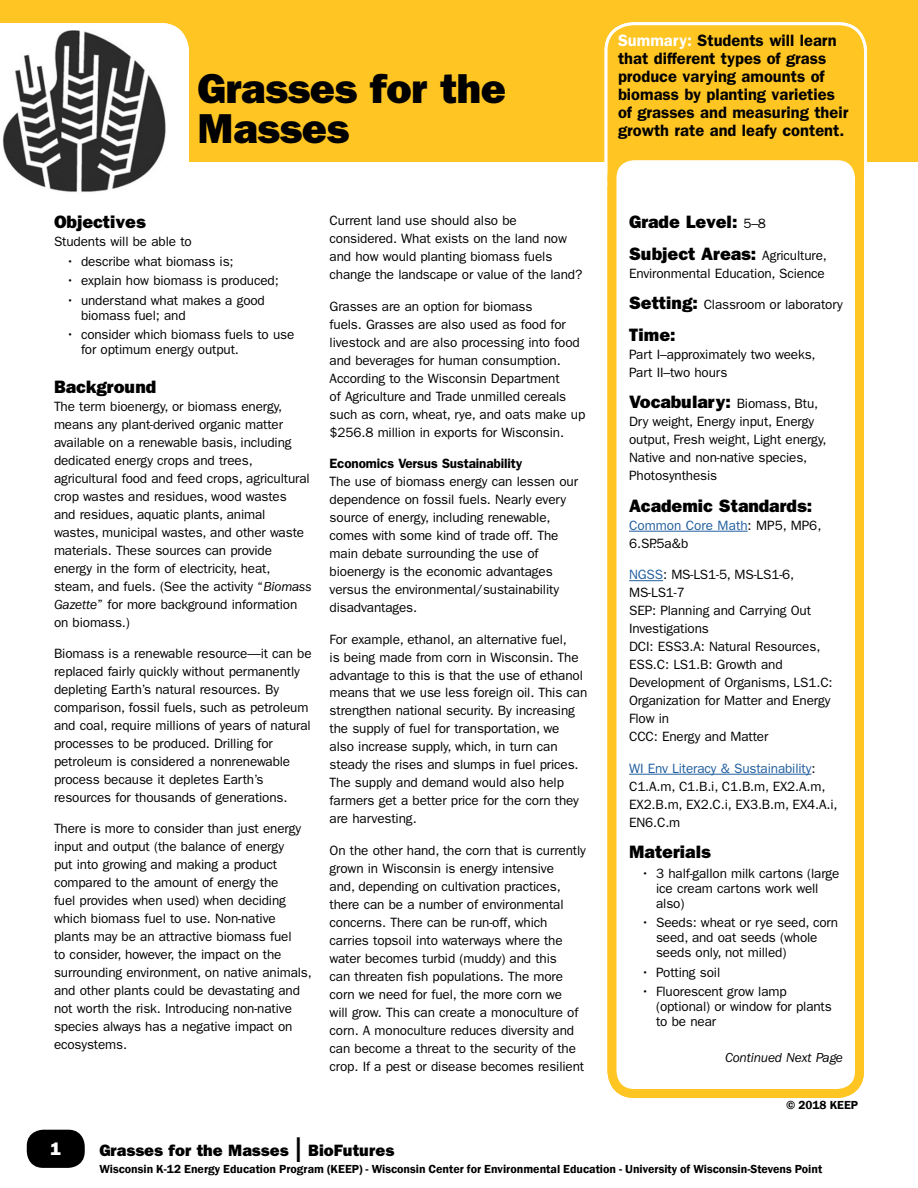
<style>
.page{position:relative;width:918px;height:1188px;background:#fff}
.page>*{position:absolute;margin:0;border:0;box-sizing:border-box;transform-origin:0 0}
.t1{font:42px/40.5px "ITC Franklin Gothic Std Hvy";letter-spacing:-.01em;color:#000}
.t2{font:18px/31.5px "ITC Franklin Gothic Std Hvy";color:#000}
.t3{font:18px "ITC Franklin Gothic Std Hvy";color:#fff}
.t4{font:600 16.5px/18px "ITC Franklin Gothic Std";color:#000}
.t5{font:16.5px "ITC Franklin Gothic Std Hvy";color:#000}
.t6{font:13.5px/18px "ITC Franklin Gothic Std";letter-spacing:-.01em;color:#000}
.t7{font:600 13.5px "ITC Franklin Gothic Std";letter-spacing:-.01em;color:#000}
.t8{font:italic 13.5px "ITC Franklin Gothic Std";letter-spacing:-.01em;color:#000}
.t9{font:600 12px "Franklin Gothic";color:#000}
.s1{font-style:italic}
.s2{font-family:"ITC Franklin Gothic Std";font-size:36px}
.s3{color:#fff}
.s4{font-family:"ITC Franklin Gothic Std";font-size:13.5px}
.s5{font-family:"ITC Franklin Gothic Std Hvy";font-size:18px}
.s6{color:#215e9e}
</style>
<div class="page">
<div style="left:27px;top:1130px;width:58px;height:38px;background:#000;border-radius:16px"></div>
<div style="left:0;top:0;width:918px;height:162px;background:#ffc523"></div>
<svg style="left:604px;top:22px;width:263px;height:165px"></svg>
<div style="left:612px;top:156px;width:248px;height:938px;background:#fff;border-radius:22px"></div>
<div style="left:608px;top:151px;width:256px;height:947px;border:9px solid #ffc523;border-radius:22px"></div>
<hr style="left:629px;top:531px;width:119px;height:1px;background:#215e9e">
<hr style="left:629px;top:580px;width:34px;height:1px;background:#215e9e">
<hr style="left:629px;top:774px;width:182px;height:1px;background:#215e9e">
<svg style="left:0;top:23px;width:189px;height:169px;background:#9e9e9e"></svg>
<h1 class="t1" style="left:198px;top:68px;width:310px">Grasses for the<br>Masses</h1>
<h2 class="t2" style="left:54px;top:206px;width:93px">Objectives</h2>
<p class="t6" style="left:54px;top:233px;width:139px">Students will be able to</p>
<p class="t6" style="left:66px;top:252px;width:169px">• describe what biomass is;</p>
<p class="t6" style="left:66px;top:272px;width:214px">• explain how biomass is produced;</p>
<p class="t6" style="left:81px;top:293px;width:185px;line-height:15px;text-indent:-15px">• understand what makes a good biomass fuel; and</p>
<p class="t6" style="left:81px;top:327px;width:215px;line-height:15px;text-indent:-15px">• consider which biomass fuels to use for optimum energy output.</p>
<h2 class="t2" style="left:54px;top:371px;width:104px">Background</h2>
<p class="t6" style="left:54px;top:397px;width:259px">The term bioenergy, or biomass energy, means any plant-derived organic matter available on a renewable basis, including dedicated energy crops and trees, agricultural food and feed crops, agricultural crop wastes and residues, wood wastes and residues, aquatic plants, animal wastes, municipal wastes, and other waste materials. These sources can provide energy in the form of electricity, heat, steam, and fuels. (See the activity “<span class="s1">Biomass Gazette</span>” for more background information on biomass.)</p>
<p class="t6" style="left:54px;top:645px;width:259px">Biomass is a renewable resource—it can be replaced fairly quickly without permanently depleting Earth’s natural resources. By comparison, fossil fuels, such as petroleum and coal, require millions of years of natural processes to be produced. Drilling for petroleum is considered a nonrenewable process because it depletes Earth’s resources for thousands of generations.</p>
<p class="t6" style="left:54px;top:820px;width:259px">There is more to consider than just energy input and output (the balance of energy<br>put into growing and making a product compared to the amount of energy the<br>fuel provides when used) when deciding which biomass fuel to use. Non-native plants may be an attractive biomass fuel<br>to consider, however, the impact on the surrounding environment, on native animals, and other plants could be devastating and not worth the risk. Introducing non-native species always has a negative impact on ecosystems.</p>
<p class="t6" style="left:330px;top:212px;width:254px">Current land use should also be considered. What exists on the land now and how would planting biomass fuels change the landscape or value of the land?</p>
<p class="t6" style="left:330px;top:297px;width:257px">Grasses are an option for biomass<br>fuels. Grasses are also used as food for livestock and are also processing into food and beverages for human consumption.<br>According to the Wisconsin Department<br>of Agriculture and Trade unmilled cereals such as corn, wheat, rye, and oats make up $256.8 million in exports for Wisconsin.</p>
<p class="t7" style="left:330px;top:455px;width:194px">Economics Versus Sustainability</p>
<p class="t6" style="left:330px;top:473px;width:250px">The use of biomass energy can lessen our dependence on fossil fuels. Nearly every source of energy, including renewable, comes with some kind of trade off. The main debate surrounding the use of bioenergy is the economic advantages versus the environmental/sustainability disadvantages.</p>
<p class="t6" style="left:330px;top:630px;width:259px">For example, ethanol, an alternative fuel,<br>is being made from corn in Wisconsin. The advantage to this is that the use of ethanol means that we use less foreign oil. This can strengthen national security. By increasing the supply of fuel for transportation, we<br>also increase supply, which, in turn can steady the rises and slumps in fuel prices.<br>The supply and demand would also help farmers get a better price for the corn they are harvesting.</p>
<p class="t6" style="left:330px;top:841px;width:258px">On the other hand, the corn that is currently grown in Wisconsin is energy intensive<br>and, depending on cultivation practices, there can be a number of environmental concerns. There can be run-off, which carries topsoil into waterways where the water becomes turbid (muddy) and this<br>can threaten fish populations. The more corn we need for fuel, the more corn we<br>will grow. This can create a monoculture of corn. A monoculture reduces diversity and can become a threat to the security of the crop. If a pest or disease becomes resilient</p>
<h2 class="t3" style="left:50px;top:1138px;width:12px">1</h2>
<p class="t5" style="left:99px;top:1141px;width:296px">Grasses for the Masses <span class="s2">l</span> BioFutures</p>
<p class="t4" style="left:618px;top:31px;width:232px"><span class="s3">Summary:</span> Students will learn that different types of grass produce varying amounts of biomass by planting varieties of grasses and measuring their growth rate and leafy content.</p>
<h2 class="t2" style="left:629px;top:206px;width:199px">Grade Level: <span class="s4">5–8<br></span>Subject Areas: <span class="s4">Agriculture,</span></h2>
<p class="t6" style="left:629px;top:264px;width:197px">Environmental Education, Science</p>
<p class="t6" style="left:629px;top:296px;width:215px"><span class="s5">Setting:</span> Classroom or laboratory</p>
<h2 class="t2" style="left:629px;top:319px;width:48px">Time:</h2>
<p class="t6" style="left:629px;top:345px;width:188px">Part I–approximately two weeks,<br>Part II–two hours</p>
<p class="t6" style="left:629px;top:395px;width:199px"><span class="s5">Vocabulary:</span> Biomass, Btu,<br>Dry weight, Energy input, Energy output, Fresh weight, Light energy,<br>Native and non-native species,<br>Photosynthesis</p>
<h2 class="t2" style="left:629px;top:490px;width:185px">Academic Standards:</h2>
<p class="t6" style="left:629px;top:516px;width:194px"><span class="s6">Common Core Math</span>: MP5, MP6,<br>6.SP.5a&amp;b</p>
<p class="t6" style="left:629px;top:566px;width:205px"><span class="s6">NGSS</span>: MS-LS1-5, MS-LS1-6,<br>MS-LS1-7<br>SEP: Planning and Carrying Out<br>Investigations<br>DCI: ESS3.A: Natural Resources,<br>ESS.C: LS1.B: Growth and<br>Development of Organisms, LS1.C:<br>Organization for Matter and Energy<br>Flow in<br>CCC: Energy and Matter</p>
<p class="t6" style="left:629px;top:759px;width:210px"><span class="s6">WI Env Literacy &amp; Sustainability</span>:<br>C1.A.m, C1.B.i, C1.B.m, EX2.A.m,<br>EX2.B.m, EX2.C.i, EX3.B.m, EX4.A.i,<br>EN6.C.m</p>
<h2 class="t2" style="left:629px;top:836px;width:83px">Materials</h2>
<p class="t6" style="left:656px;top:866px;width:185px;line-height:15px;text-indent:-15px">• 3 half-gallon milk cartons (large ice cream cartons work well also)</p>
<p class="t6" style="left:656px;top:915px;width:184px;line-height:15px;text-indent:-15px">• Seeds: wheat or rye seed, corn seed, and oat seeds (whole seeds only, not milled)</p>
<p class="t6" style="left:641px;top:963px;width:81px">• Potting soil</p>
<p class="t6" style="left:656px;top:984px;width:177px;line-height:15px;text-indent:-15px">• Fluorescent grow lamp (optional) or window for plants to be near</p>
<p class="t8" style="left:725px;top:1050px;width:119px">Continued Next Page</p>
<p class="t9" style="left:786px;top:1098px;width:73px">© 2018 KEEP</p>
<p class="t9" style="left:99px;top:1162px;width:724px">Wisconsin K-12 Energy Education Program (KEEP) - Wisconsin Center for Environmental Education - University of Wisconsin-Stevens Point</p>
</div>
